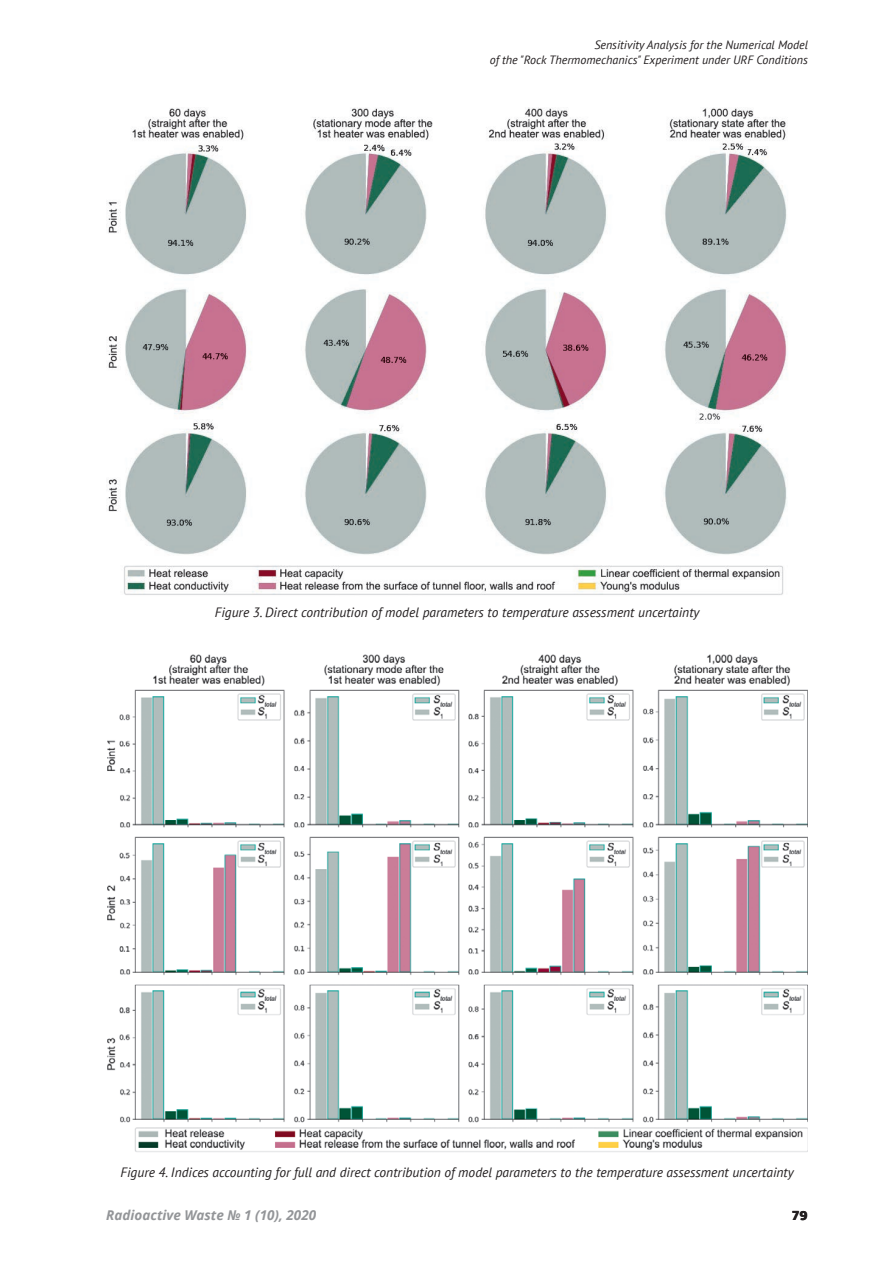
<style>
.page{position:relative;width:893px;height:1263px;background:#fff}
.page>*{position:absolute;margin:0;border:0;box-sizing:border-box;transform-origin:0 0}
.t1{font:italic 13.5px "PT Sans";color:#231f20}
.t2{font:italic 700 13.5px "Noto Sans";color:#939598}
.t3{font:900 13.5px "PF Agora Sans Pro";color:#231f20}
.t4{font:italic 12px/14.4px "PT Sans";color:#231f20;text-align:right}
</style>
<div class="page">
<img style="left:108px;top:107px;width:680px;height:488px">
<img style="left:108px;top:654px;width:700px;height:498px">
<p class="t4" style="left:490px;top:38px;width:319px">Sensitivity Analysis for the Numerical Model<br>of the "Rock Thermomechanics" Experiment under URF Conditions</p>
<p class="t1" style="left:215px;top:603px;width:486px">Figure 3. Direct contribution of model parameters to temperature assessment uncertainty</p>
<p class="t1" style="left:120px;top:1163px;width:675px">Figure 4. Indices accounting for full and direct contribution of model parameters to the temperature assessment uncertainty</p>
<p class="t2" style="left:106px;top:1206px;width:211px">Radioactive Waste № 1 (10), 2020</p>
<p class="t3" style="left:791px;top:1207px;width:18px">79</p>
</div>
